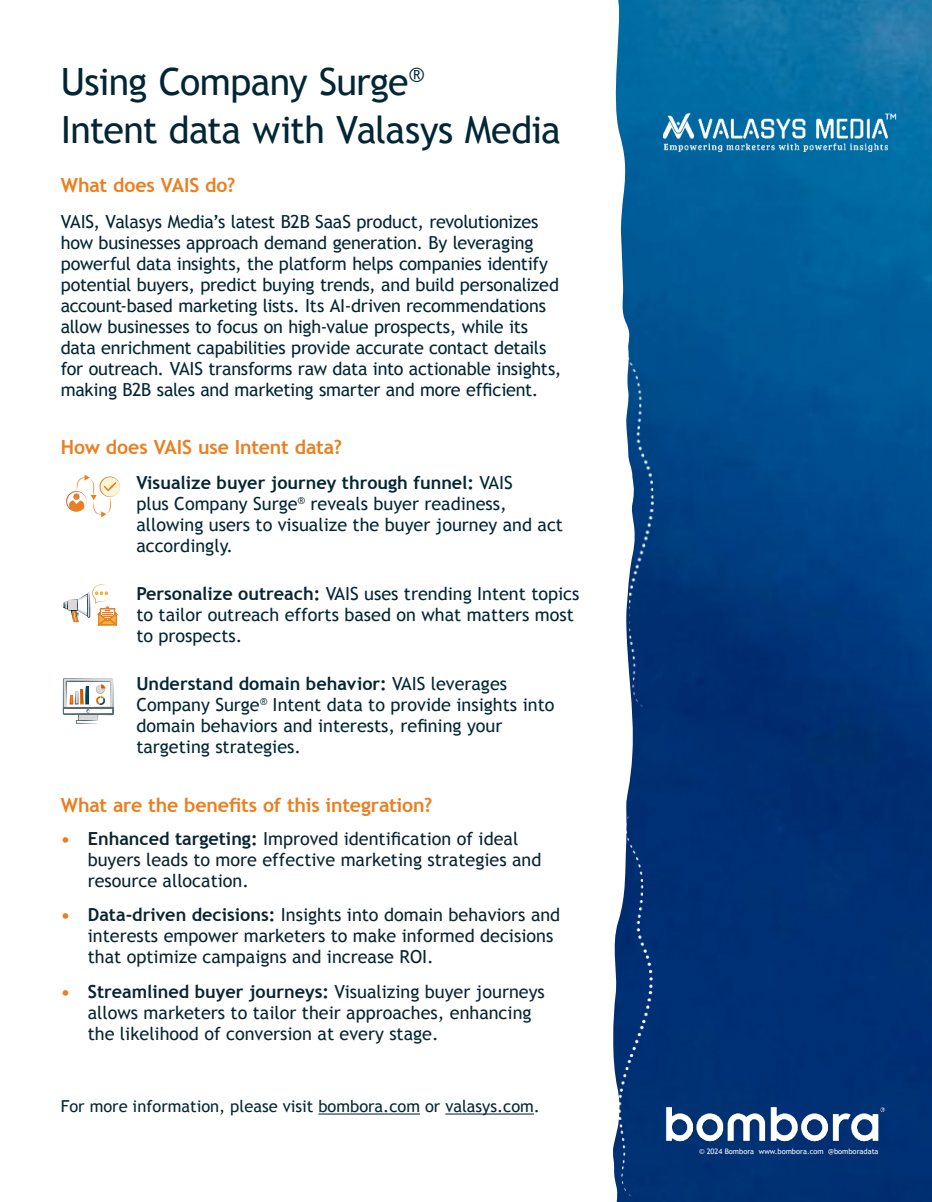
<style>
.page{position:relative;width:932px;height:1202px;background:#fff}
.page>*{position:absolute;margin:0;border:0;box-sizing:border-box;transform-origin:0 0}
.t1{font:37.5px/48px "Trebuchet MS";letter-spacing:-.02em;color:#022633}
.t2{font:700 19.5px "Trebuchet MS";letter-spacing:-.005em;color:#ec7e1e}
.t3{font:18px/21px "Trebuchet MS";letter-spacing:-.005em;color:#022633}
.t4{font:18px/21px "Trebuchet MS";color:#082431}
.t5{font:16.5px "Trebuchet MS";color:#022633}
.t6{font:7.5px "Trebuchet MS";color:#fff}
.s1{font-weight:700}
.s2{font-weight:700;color:#082431}
.s3{font-weight:700;color:#ec7e1e}
</style>
<div class="page">
<img style="left:613px;top:0;width:319px;height:1202px">
<img style="left:620px;top:817px;width:32px;height:378px">
<img style="left:625px;top:328px;width:37px;height:379px">
<img style="left:654px;top:1093px;width:239px;height:61px">
<hr style="left:318px;top:1113px;width:102px;height:1px;background:#022633">
<hr style="left:445px;top:1113px;width:89px;height:1px;background:#022633">
<img style="left:655px;top:107px;width:247px;height:49px">
<svg style="left:66px;top:474px;width:54px;height:43px"></svg>
<svg style="left:63px;top:584px;width:54px;height:42px"></svg>
<svg style="left:63px;top:678px;width:51px;height:46px"></svg>
<h1 class="t1" style="left:61px;top:61px;width:501px">Using Company Surge<sup>®<br></sup>Intent data with Valasys Media</h1>
<p class="t2" style="left:61px;top:177px;width:176px">What does VAIS do?</p>
<p class="t3" style="left:61px;top:212px;width:502px">VAIS, Valasys Media’s latest B2B SaaS product, revolutionizes how businesses approach demand generation. By leveraging powerful data insights, the platform helps companies identify potential buyers, predict buying trends, and build personalized account-based marketing lists. Its AI-driven recommendations allow businesses to focus on high-value prospects, while its data enrichment capabilities provide accurate contact details for outreach. VAIS transforms raw data into actionable insights, making B2B sales and marketing smarter and more efficient.</p>
<p class="t2" style="left:61px;top:439px;width:283px">How does VAIS use Intent data?</p>
<p class="t3" style="left:136px;top:473px;width:428px"><span class="s1">Visualize buyer journey through funnel:</span> VAIS<br>plus Company Surge<sup>®</sup> reveals buyer readiness, allowing users to visualize the buyer journey and act accordingly.</p>
<p class="t3" style="left:136px;top:584px;width:444px"><span class="s2">Personalize outreach</span><span class="s1">:</span> VAIS uses trending Intent topics to tailor outreach efforts based on what matters most to prospects.</p>
<p class="t3" style="left:136px;top:674px;width:419px"><span class="s1">Understand domain behavior:</span> VAIS leverages Company Surge<sup>®</sup> Intent data to provide insights into domain behaviors and interests, refining your targeting strategies.</p>
<p class="t2" style="left:61px;top:792px;width:373px">What are the benefits of this integration?</p>
<p class="t4" style="left:88px;top:828px;width:455px;text-indent:-27px"><span class="s3">•</span> <span class="s1">Enhanced targeting:</span> Improved identification of ideal buyers leads to more effective marketing strategies and resource allocation.</p>
<p class="t4" style="left:88px;top:906px;width:474px;text-indent:-27px"><span class="s3">•</span> <span class="s1">Data-driven decisions:</span> Insights into domain behaviors and interests empower marketers to make informed decisions that optimize campaigns and increase ROI.</p>
<p class="t4" style="left:88px;top:982px;width:458px;text-indent:-27px"><span class="s3">•</span> <span class="s1">Streamlined buyer journeys:</span> Visualizing buyer journeys allows marketers to tailor their approaches, enhancing the likelihood of conversion at every stage.</p>
<p class="t5" style="left:61px;top:1099px;width:480px">For more information, please visit bombora.com or valasys.com.</p>
<p class="t6" style="left:699px;top:1148px;width:181px">© 2024 Bombora www.bombora.com @bomboradata</p>
</div>
